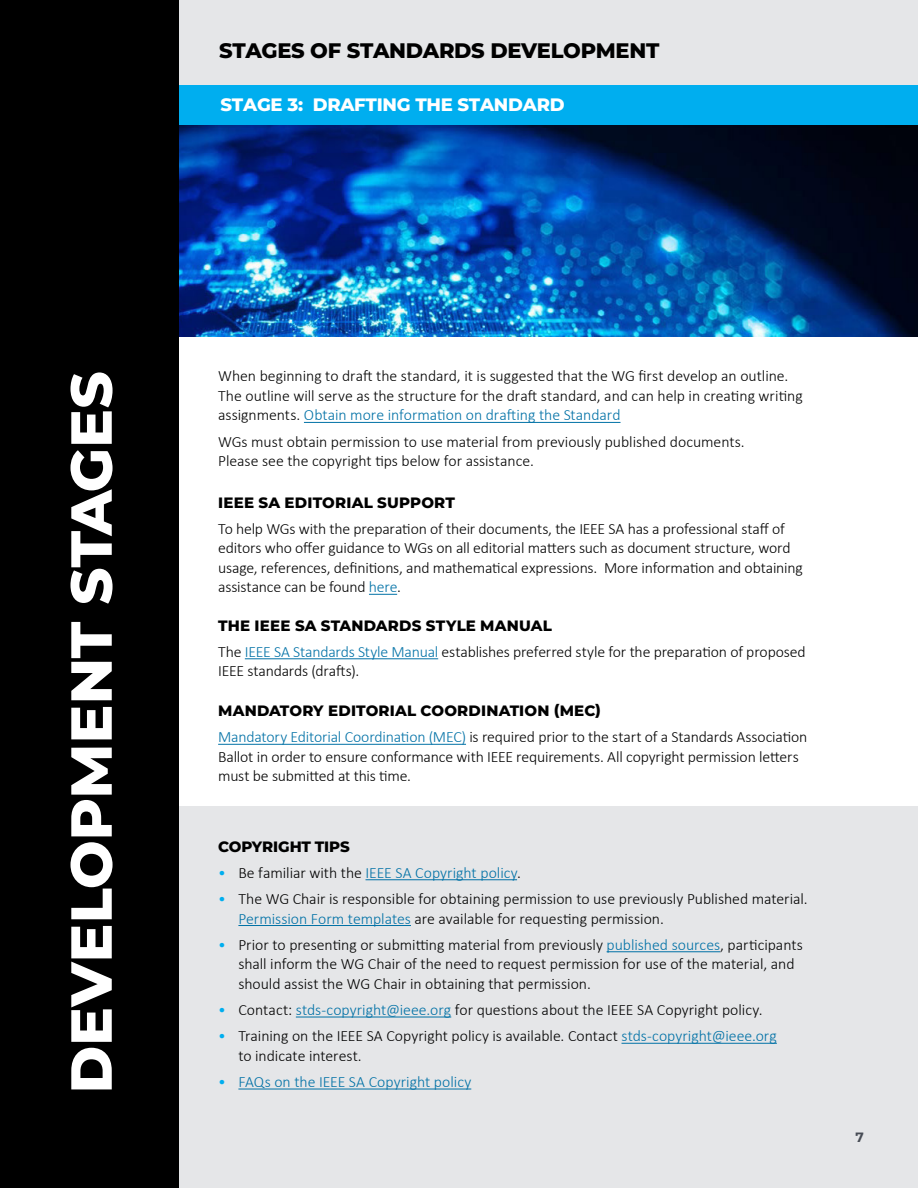
<style>
.page{position:relative;width:918px;height:1188px;background:#fff}
.page>*{position:absolute;margin:0;border:0;box-sizing:border-box;transform-origin:0 0}
.t1{font:800 57.75px "Montserrat";color:#fff}
.t2{font:800 21px "Montserrat";letter-spacing:-.015em;color:#000}
.t3{font:800 18px "Montserrat";letter-spacing:-.015em;color:#fff}
.t4{font:300 15.75px/19.5px "Calibri";letter-spacing:-.005em;color:#000}
.t5{font:300 15.75px "Calibri";color:#0071a6}
.t6{font:800 15px "Montserrat";letter-spacing:.015em;color:#000}
.t7{font:800 15px "Montserrat";letter-spacing:-.01em;color:#000}
.t8{font:700 13.5px "Montserrat";color:#474c55}
.s1{color:#0071a6}
.s2{color:#00aeef}
.s3{color:#000}
</style>
<div class="page">
<img style="left:178px;top:125px;width:740px;height:212px">
<div style="left:169px;top:85px;width:749px;height:40px;background:#00aeef"></div>
<svg style="left:369px;top:594px;width:28px;height:1px"></svg>
<hr style="left:245px;top:658px;width:193px;height:1px;background:#0071a6">
<hr style="left:218px;top:744px;width:248px;height:1px;background:#0071a6">
<div style="left:169px;top:0;width:749px;height:85px;background:#e5e6e8"></div>
<div style="left:166px;top:807px;width:752px;height:381px;background:#e5e6e8"></div>
<hr style="left:366px;top:879px;width:151px;height:1px;background:#0071a6">
<hr style="left:238px;top:925px;width:173px;height:1px;background:#0071a6">
<hr style="left:607px;top:951px;width:113px;height:1px;background:#0071a6">
<hr style="left:296px;top:1017px;width:155px;height:1px;background:#0071a6">
<hr style="left:622px;top:1043px;width:155px;height:1px;background:#0071a6">
<hr style="left:238px;top:1089px;width:233px;height:1px;background:#0071a6">
<hr style="left:304px;top:422px;width:317px;height:1px;background:#0071a6">
<div style="left:0;top:0;width:178px;height:1188px;background:#000"></div>
<h1 class="t1" style="left:49px;top:1094px;width:724px;rotate:-90deg">DEVELOPMENT STAGES</h1>
<h2 class="t2" style="left:219px;top:36px;width:442px">STAGES OF STANDARDS DEVELOPMENT</h2>
<p class="t3" style="left:221px;top:92px;width:345px">STAGE 3: DRAFTING THE STANDARD</p>
<p class="t4" style="left:218px;top:366px;width:586px">When beginning to draft the standard, it is suggested that the WG first develop an outline.<br>The outline will serve as the structure for the draft standard, and can help in creating writing assignments. <span class="s1">Obtain more information on drafting the Standard</span></p>
<p class="t4" style="left:218px;top:431px;width:528px">WGs must obtain permission to use material from previously published documents.<br>Please see the copyright tips below for assistance.</p>
<p class="t6" style="left:218px;top:491px;width:238px">IEEE SA EDITORIAL SUPPORT</p>
<p class="t4" style="left:218px;top:518px;width:586px">To help WGs with the preparation of their documents, the IEEE SA has a professional staff of editors who offer guidance to WGs on all editorial matters such as document structure, word usage, references, definitions, and mathematical expressions. More information and obtaining assistance can be found <span class="s1">here</span>.</p>
<p class="t6" style="left:218px;top:614px;width:335px">THE IEEE SA STANDARDS STYLE MANUAL</p>
<p class="t4" style="left:218px;top:641px;width:589px">The <span class="s1">IEEE SA Standards Style Manual</span> establishes preferred style for the preparation of proposed<br>IEEE standards (drafts).</p>
<p class="t6" style="left:218px;top:700px;width:384px">MANDATORY EDITORIAL COORDINATION (MEC)</p>
<p class="t4" style="left:218px;top:727px;width:591px"><span class="s1">Mandatory Editorial Coordination (MEC)</span> is required prior to the start of a Standards Association<br>Ballot in order to ensure conformance with IEEE requirements. All copyright permission letters must be submitted at this time.</p>
<p class="t7" style="left:218px;top:835px;width:133px">COPYRIGHT TIPS</p>
<p class="t5" style="left:218px;top:863px;width:304px"><span class="s2">•</span> <span class="s3">Be familiar with the</span> IEEE SA Copyright policy<span class="s3">.</span></p>
<p class="t4" style="left:238px;top:888px;width:571px;text-indent:-20px"><span class="s2">•</span> The WG Chair is responsible for obtaining permission to use previously Published material.<br><span class="s1">Permission Form templates</span> are available for requesting permission.</p>
<p class="t4" style="left:238px;top:934px;width:566px;text-indent:-20px"><span class="s2">•</span> Prior to presenting or submitting material from previously <span class="s1">published sources</span>, participants shall inform the WG Chair of the need to request permission for use of the material, and should assist the WG Chair in obtaining that permission.</p>
<p class="t4" style="left:218px;top:999px;width:546px"><span class="s2">•</span> Contact: <span class="s1">stds-copyright@ieee.org</span> for questions about the IEEE SA Copyright policy.</p>
<p class="t4" style="left:238px;top:1026px;width:540px;text-indent:-20px"><span class="s2">•</span> Training on the IEEE SA Copyright policy is available. Contact <span class="s1">stds-copyright@ieee.org </span>to indicate interest.</p>
<p class="t5" style="left:218px;top:1072px;width:255px"><span class="s2">•</span> FAQs on the IEEE SA Copyright policy</p>
<p class="t8" style="left:856px;top:1127px;width:10px">7</p>
</div>
